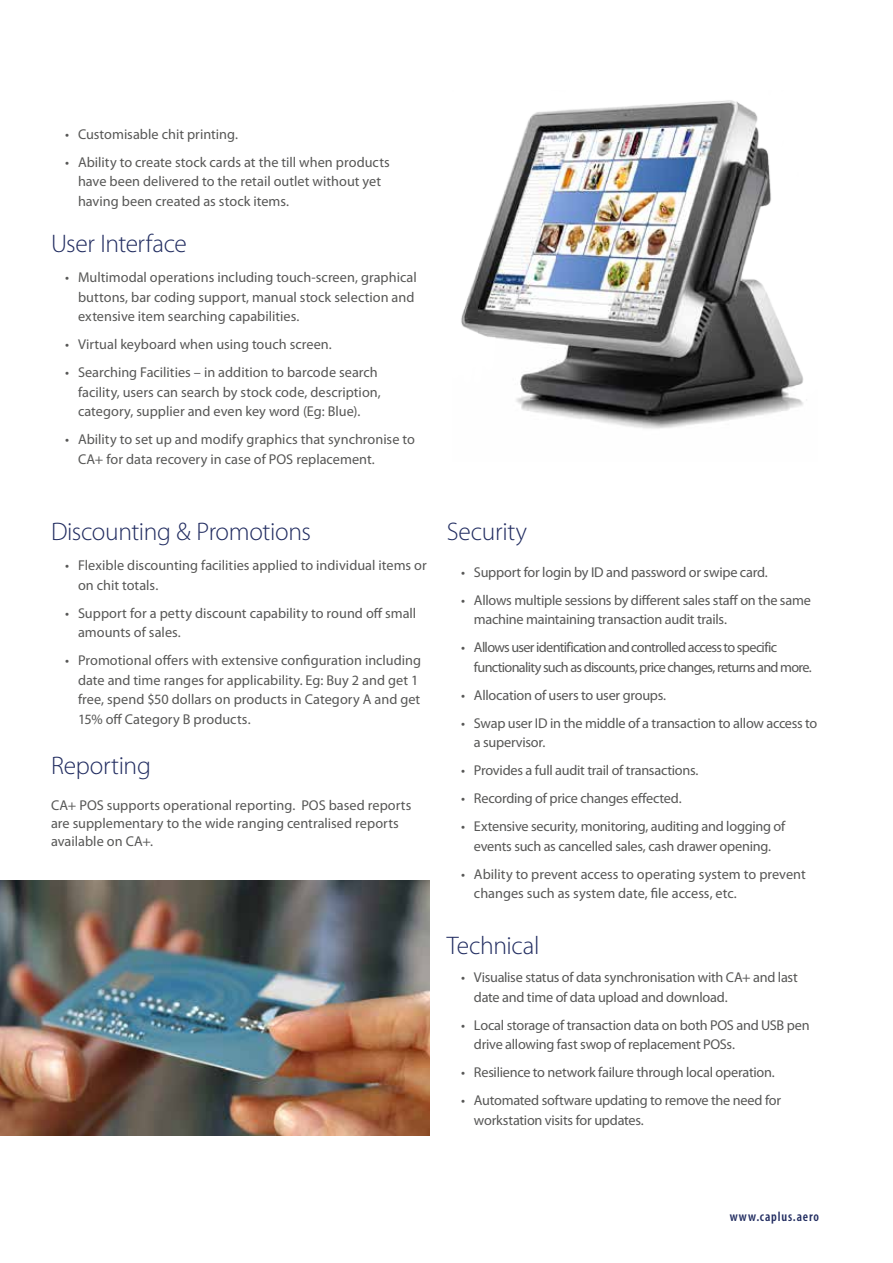
<style>
.page{position:relative;width:893px;height:1263px;background:#fff}
.page>*{position:absolute;margin:0;border:0;box-sizing:border-box;transform-origin:0 0}
.t1{font:300 25.5px "Myriad Pro";letter-spacing:-.015em;color:#222d61}
.t2{font:14.25px/19.5px "Myriad Pro";letter-spacing:-.005em;color:#575756}
.t3{font:14.25px/19.5px "Myriad Pro";letter-spacing:-.05em;color:#575756}
.t4{font:600 condensed 13.5px "Myriad Pro";letter-spacing:.06em;color:#222d61}
</style>
<div class="page">
<img style="left:0;top:880px;width:429px;height:255px">
<img style="left:461px;top:100px;width:346px;height:329px">
<p class="t2" style="left:65px;top:124px;width:174px">• Customisable chit printing.</p>
<p class="t2" style="left:78px;top:152px;width:313px;text-indent:-13px">• Ability to create stock cards at the till when products have been delivered to the retail outlet without yet having been created as stock items.</p>
<h1 class="t1" style="left:51px;top:229px;width:137px">User Interface</h1>
<p class="t2" style="left:78px;top:268px;width:340px;text-indent:-13px">• Multimodal operations including touch-screen, graphical buttons, bar coding support, manual stock selection and extensive item searching capabilities.</p>
<p class="t2" style="left:65px;top:335px;width:268px">• Virtual keyboard when using touch screen.</p>
<p class="t2" style="left:78px;top:363px;width:304px;text-indent:-13px">• Searching Facilities – in addition to barcode search facility, users can search by stock code, description, category, supplier and even key word (Eg: Blue).</p>
<p class="t2" style="left:78px;top:430px;width:338px;text-indent:-13px">• Ability to set up and modify graphics that synchronise to<br>CA+ for data recovery in case of POS replacement.</p>
<h1 class="t1" style="left:51px;top:517px;width:262px">Discounting &amp; Promotions</h1>
<p class="t2" style="left:78px;top:556px;width:350px;text-indent:-13px">• Flexible discounting facilities applied to individual items or on chit totals.</p>
<p class="t2" style="left:78px;top:603px;width:340px;text-indent:-13px">• Support for a petty discount capability to round off small amounts of sales.</p>
<p class="t2" style="left:78px;top:651px;width:345px;text-indent:-13px">• Promotional offers with extensive configuration including date and time ranges for applicability. Eg: Buy 2 and get 1 free, spend $50 dollars on products in Category A and get 15% off Category B products.</p>
<h1 class="t1" style="left:51px;top:751px;width:101px">Reporting</h1>
<p class="t2" style="left:51px;top:797px;width:362px;line-height:18px">CA+ POS supports operational reporting. POS based reports are supplementary to the wide ranging centralised reports available on CA+.</p>
<h1 class="t1" style="left:447px;top:517px;width:82px">Security</h1>
<p class="t2" style="left:461px;top:562px;width:308px">• Support for login by ID and password or swipe card.</p>
<p class="t2" style="left:474px;top:590px;width:338px;text-indent:-13px">• Allows multiple sessions by different sales staff on the same machine maintaining transaction audit trails.</p>
<p class="t3" style="left:474px;top:638px;width:339px;text-indent:-13px">• Allows user identification and controlled access to specific functionality such as discounts, price changes, returns and more.</p>
<p class="t2" style="left:461px;top:685px;width:206px">• Allocation of users to user groups.</p>
<p class="t2" style="left:474px;top:713px;width:345px;text-indent:-13px">• Swap user ID in the middle of a transaction to allow access to a supervisor.</p>
<p class="t2" style="left:461px;top:761px;width:239px">• Provides a full audit trail of transactions.</p>
<p class="t2" style="left:461px;top:789px;width:222px">• Recording of price changes effected.</p>
<p class="t2" style="left:461px;top:817px;width:326px;text-align:center">• Extensive security, monitoring, auditing and logging of events such as cancelled sales, cash drawer opening.</p>
<p class="t2" style="left:474px;top:864px;width:333px;text-indent:-13px">• Ability to prevent access to operating system to prevent changes such as system date, file access, etc.</p>
<h1 class="t1" style="left:447px;top:931px;width:94px">Technical</h1>
<p class="t2" style="left:474px;top:968px;width:325px;text-indent:-13px">• Visualise status of data synchronisation with CA+ and last date and time of data upload and download.</p>
<p class="t2" style="left:474px;top:1015px;width:337px;text-indent:-13px">• Local storage of transaction data on both POS and USB pen drive allowing fast swop of replacement POSs.</p>
<p class="t2" style="left:461px;top:1063px;width:315px">• Resilience to network failure through local operation.</p>
<p class="t2" style="left:474px;top:1091px;width:309px;text-indent:-13px">• Automated software updating to remove the need for workstation visits for updates.</p>
<p class="t4" style="left:730px;top:1209px;width:91px">www.caplus.aero</p>
</div>
